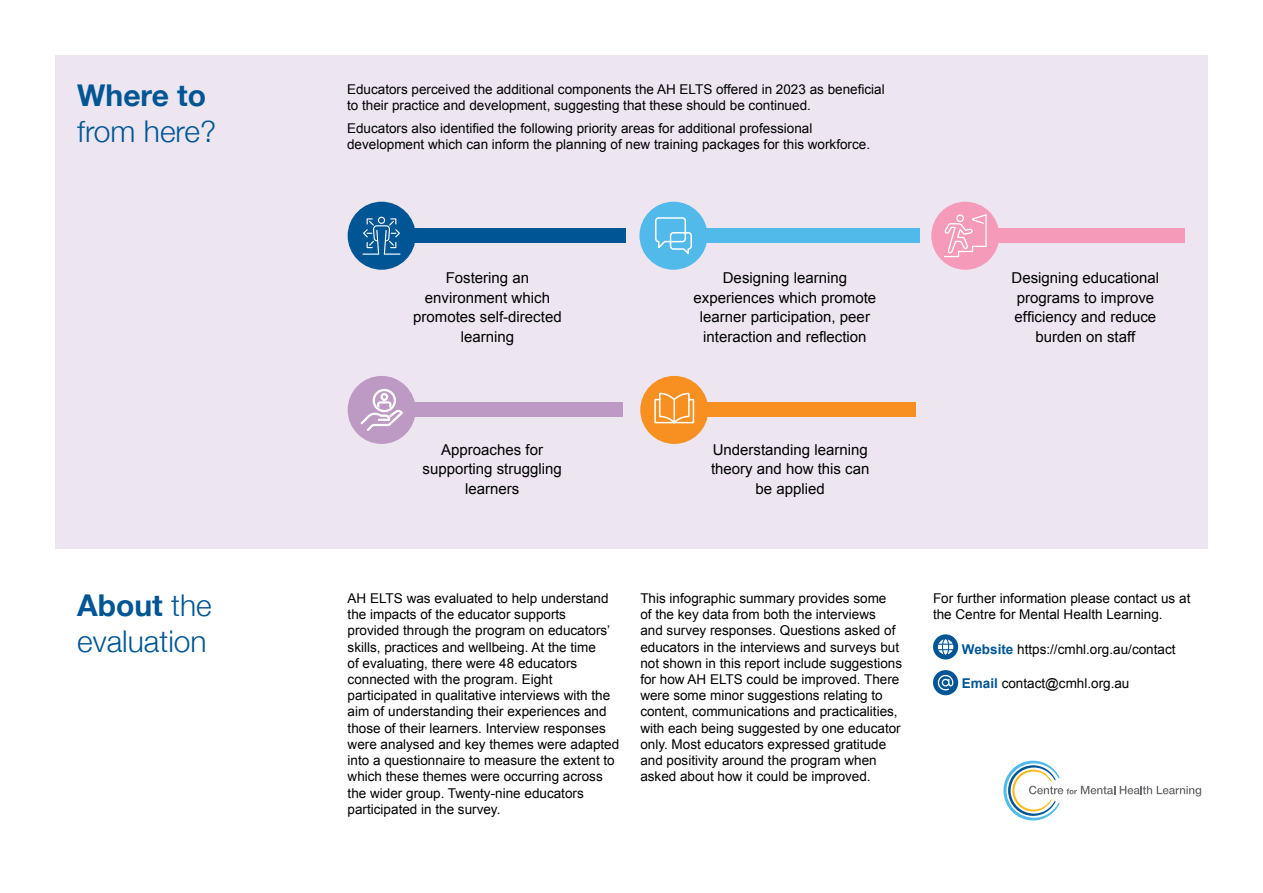
<style>
.page{position:relative;width:1263px;height:893px;background:#fff}
.page>*{position:absolute;margin:0;border:0;box-sizing:border-box;transform-origin:0 0}
.Page_intro{font:300 30px/36px "Helvetica Neue";color:#005695}
.body{font:15px/19.5px "Arial";color:#000;text-align:center}
.body-2{font:13.5px/16.2px "Arial";color:#000}
.s1{font-weight:700}
.s2{font-weight:700;color:#005695}
</style>
<div class="page">
<div style="left:55px;top:55px;width:1153px;height:494px;background:#ede6f1"></div>
<div style="left:362px;top:228px;width:264px;height:15px;background:#005695"></div>
<div style="left:661px;top:228px;width:258px;height:15px;background:#51baea"></div>
<div style="left:952px;top:228px;width:232px;height:15px;background:#f59bb9"></div>
<div style="left:364px;top:402px;width:259px;height:15px;background:#bd9ac3"></div>
<div style="left:657px;top:402px;width:259px;height:15px;background:#f79020"></div>
<div style="left:933px;top:634px;width:25px;height:25px;background:#005695;border-radius:50%"></div>
<svg style="left:938px;top:639px;width:15px;height:16px"></svg>
<div style="left:933px;top:670px;width:25px;height:25px;background:#005695;border-radius:50%"></div>
<svg style="left:938px;top:675px;width:15px;height:15px"></svg>
<svg style="left:1003px;top:761px;width:198px;height:59px"></svg>
<div style="left:348px;top:376px;width:68px;height:68px;background:#bd9ac3;border-radius:50%"></div>
<svg style="left:360px;top:389px;width:43px;height:42px"></svg>
<div style="left:348px;top:202px;width:68px;height:68px;background:#005695;border-radius:50%"></div>
<svg style="left:362px;top:217px;width:38px;height:38px"></svg>
<div style="left:931px;top:202px;width:68px;height:68px;background:#f59bb9;border-radius:50%"></div>
<svg style="left:944px;top:214px;width:43px;height:43px"></svg>
<div style="left:639px;top:202px;width:68px;height:68px;background:#51baea;border-radius:50%"></div>
<div style="left:640px;top:376px;width:68px;height:68px;background:#f79020;border-radius:50%"></div>
<svg style="left:655px;top:217px;width:37px;height:37px"></svg>
<svg style="left:654px;top:392px;width:41px;height:32px"></svg>
<p class="Page_intro" style="left:77px;top:75px;width:140px"><span class="s1">Where to </span>from here?</p>
<p class="Page_intro" style="left:77px;top:585px;width:136px"><span class="s1">About</span> the evaluation</p>
<p class="body-2" style="left:347px;top:81px;width:539px">Educators perceived the additional components the AH ELTS offered in 2023 as beneficial to their practice and development, suggesting that these should be continued.</p>
<p class="body-2" style="left:347px;top:120px;width:524px">Educators also identified the following priority areas for additional professional development which can inform the planning of new training packages for this workforce.</p>
<p class="body" style="left:413px;top:268px;width:150px">Fostering an environment which promotes self-directed learning</p>
<p class="body" style="left:694px;top:268px;width:184px">Designing learning experiences which promote learner participation, peer interaction and reflection</p>
<p class="body" style="left:1012px;top:268px;width:149px">Designing educational programs to improve efficiency and reduce burden on staff</p>
<p class="body" style="left:422px;top:440px;width:141px">Approaches for supporting struggling learners</p>
<p class="body" style="left:711px;top:440px;width:160px">Understanding learning theory and how this can be applied</p>
<p class="body-2" style="left:348px;top:590px;width:273px">AH ELTS was evaluated to help understand the impacts of the educator supports provided through the program on educators’ skills, practices and wellbeing. At the time<br>of evaluating, there were 48 educators connected with the program. Eight participated in qualitative interviews with the aim of understanding their experiences and those of their learners. Interview responses were analysed and key themes were adapted into a questionnaire to measure the extent to which these themes were occurring across the wider group. Twenty-nine educators participated in the survey.</p>
<p class="body-2" style="left:640px;top:590px;width:263px">This infographic summary provides some<br>of the key data from both the interviews<br>and survey responses. Questions asked of educators in the interviews and surveys but not shown in this report include suggestions for how AH ELTS could be improved. There were some minor suggestions relating to content, communications and practicalities, with each being suggested by one educator only. Most educators expressed gratitude and positivity around the program when asked about how it could be improved.</p>
<p class="body-2" style="left:933px;top:590px;width:259px">For further information please contact us at the Centre for Mental Health Learning.</p>
<p class="body-2" style="left:962px;top:641px;width:215px"><span class="s2">Website</span> https://cmhl.org.au/contact</p>
<p class="body-2" style="left:962px;top:675px;width:169px"><span class="s2">Email</span> contact@cmhl.org.au</p>
</div>
